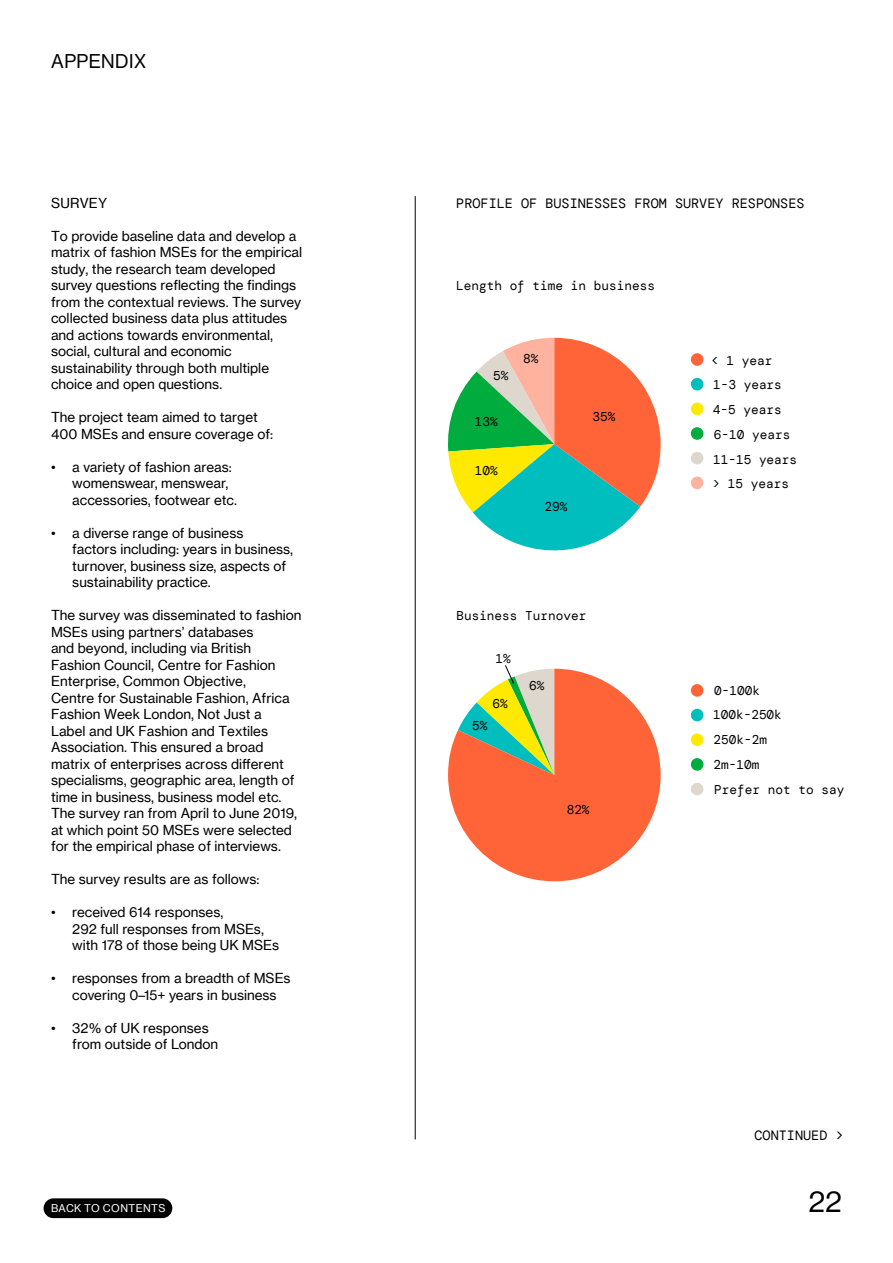
<style>
.page{position:relative;width:893px;height:1263px;background:#fff}
.page>*{position:absolute;margin:0;border:0;box-sizing:border-box;transform-origin:0 0}
.t1{font:28.5px "N Haas Grotesk DS Pro 55 Rg";color:#000}
.t2{font:19.5px "N Haas Grotesk DS Pro 55 Rg";letter-spacing:.02em;color:#000}
.t3{font:13.5px/16.5px "N Haas Grotesk TX Pro";color:#000}
.t4{font:13.5px "DM Mono";color:#000}
.t5{font:12.75px/24.8px "DM Mono";color:#000}
.t6{font:10.5px "N Haas Grotesk TX Pro";letter-spacing:.035em;color:#fff}
</style>
<div class="page">
<svg style="left:448px;top:338px;width:213px;height:213px"></svg>
<svg style="left:448px;top:669px;width:213px;height:212px;fill:#ff6439"></svg>
<div style="left:691px;top:353px;width:12px;height:13px;background:#ff6439;border-radius:50%"></div>
<div style="left:691px;top:684px;width:12px;height:13px;background:#ff6439;border-radius:50%"></div>
<div style="left:691px;top:378px;width:12px;height:12px;background:#00bdbe;border-radius:50%"></div>
<div style="left:691px;top:709px;width:12px;height:12px;background:#00bdbe;border-radius:50%"></div>
<div style="left:691px;top:402px;width:12px;height:13px;background:#ffe900;border-radius:50%"></div>
<div style="left:691px;top:733px;width:12px;height:13px;background:#ffe900;border-radius:50%"></div>
<div style="left:691px;top:427px;width:12px;height:13px;background:#00ac3e;border-radius:50%"></div>
<div style="left:691px;top:758px;width:12px;height:13px;background:#00ac3e;border-radius:50%"></div>
<div style="left:691px;top:452px;width:12px;height:12px;background:#ddd7ce;border-radius:50%"></div>
<div style="left:691px;top:783px;width:12px;height:12px;background:#ddd7ce;border-radius:50%"></div>
<div style="left:691px;top:476px;width:12px;height:13px;background:#ffb39f;border-radius:50%"></div>
<hr style="left:415px;top:196px;width:1px;height:943px;background:#000">
<svg style="left:458px;top:665px;width:96px;height:110px"></svg>
<div style="left:44px;top:1198px;width:128px;height:20px;background:#000;border-radius:10px"></div>
<h2 class="t2" style="left:51px;top:50px;width:96px">APPENDIX</h2>
<p class="t3" style="left:51px;top:195px;width:58px">SURVEY</p>
<p class="t3" style="left:51px;top:228px;width:253px">To provide baseline data and develop a matrix of fashion MSEs for the empirical study, the research team developed survey questions reflecting the findings from the contextual reviews. The survey collected business data plus attitudes and actions towards environmental, social, cultural and economic sustainability through both multiple choice and open questions.</p>
<p class="t3" style="left:51px;top:409px;width:224px">The project team aimed to target<br>400 MSEs and ensure coverage of:</p>
<p class="t3" style="left:72px;top:459px;width:166px;text-indent:-21px">• a variety of fashion areas: womenswear, menswear, accessories, footwear etc.</p>
<p class="t3" style="left:72px;top:525px;width:222px;text-indent:-21px">• a diverse range of business<br>factors including: years in business, turnover, business size, aspects of sustainability practice.</p>
<p class="t3" style="left:51px;top:607px;width:252px">The survey was disseminated to fashion MSEs using partners’ databases<br>and beyond, including via British Fashion Council, Centre for Fashion Enterprise, Common Objective,<br>Centre for Sustainable Fashion, Africa Fashion Week London, Not Just a<br>Label and UK Fashion and Textiles Association. This ensured a broad matrix of enterprises across different specialisms, geographic area, length of time in business, business model etc.<br>The survey ran from April to June 2019, at which point 50 MSEs were selected for the empirical phase of interviews.</p>
<p class="t3" style="left:51px;top:871px;width:210px">The survey results are as follows:</p>
<p class="t3" style="left:72px;top:904px;width:208px;text-indent:-21px">• received 614 responses,<br>292 full responses from MSEs, with 178 of those being UK MSEs</p>
<p class="t3" style="left:51px;top:970px;width:241px;text-align:center">• responses from a breadth of MSEs covering 0–15+ years in business</p>
<p class="t3" style="left:72px;top:1020px;width:147px;text-indent:-21px">• 32% of UK responses from outside of London</p>
<p class="t6" style="left:51px;top:1202px;width:116px">BACK TO CONTENTS</p>
<p class="t4" style="left:456px;top:195px;width:350px">PROFILE OF BUSINESSES FROM SURVEY RESPONSES</p>
<p class="t5" style="left:456px;top:273px;width:200px">Length of time in business</p>
<p class="t5" style="left:493px;top:363px;width:17px">5%</p>
<p class="t5" style="left:475px;top:409px;width:24px">13%</p>
<p class="t5" style="left:523px;top:346px;width:17px">8%</p>
<p class="t5" style="left:475px;top:458px;width:24px">10%</p>
<p class="t5" style="left:545px;top:494px;width:24px">29%</p>
<p class="t5" style="left:593px;top:405px;width:24px">35%</p>
<p class="t5" style="left:456px;top:603px;width:132px">Business Turnover</p>
<p class="t5" style="left:495px;top:646px;width:17px">1%</p>
<p class="t5" style="left:492px;top:691px;width:17px">6%</p>
<p class="t5" style="left:472px;top:713px;width:17px">5%</p>
<p class="t5" style="left:529px;top:673px;width:17px">6%</p>
<p class="t5" style="left:567px;top:797px;width:24px">82%</p>
<p class="t5" style="left:711px;top:348px;width:87px">&lt; 1 year<br>1-3 years<br>4-5 years<br>6-10 years<br>11-15 years &gt; 15 years</p>
<p class="t5" style="left:713px;top:678px;width:133px">0-100k<br>100k-250k<br>250k-2m<br>2m-10m<br>Prefer not to say</p>
<p class="t4" style="left:754px;top:1127px;width:91px">CONTINUED &gt;</p>
<h1 class="t1" style="left:809px;top:1186px;width:35px">22</h1>
</div>
